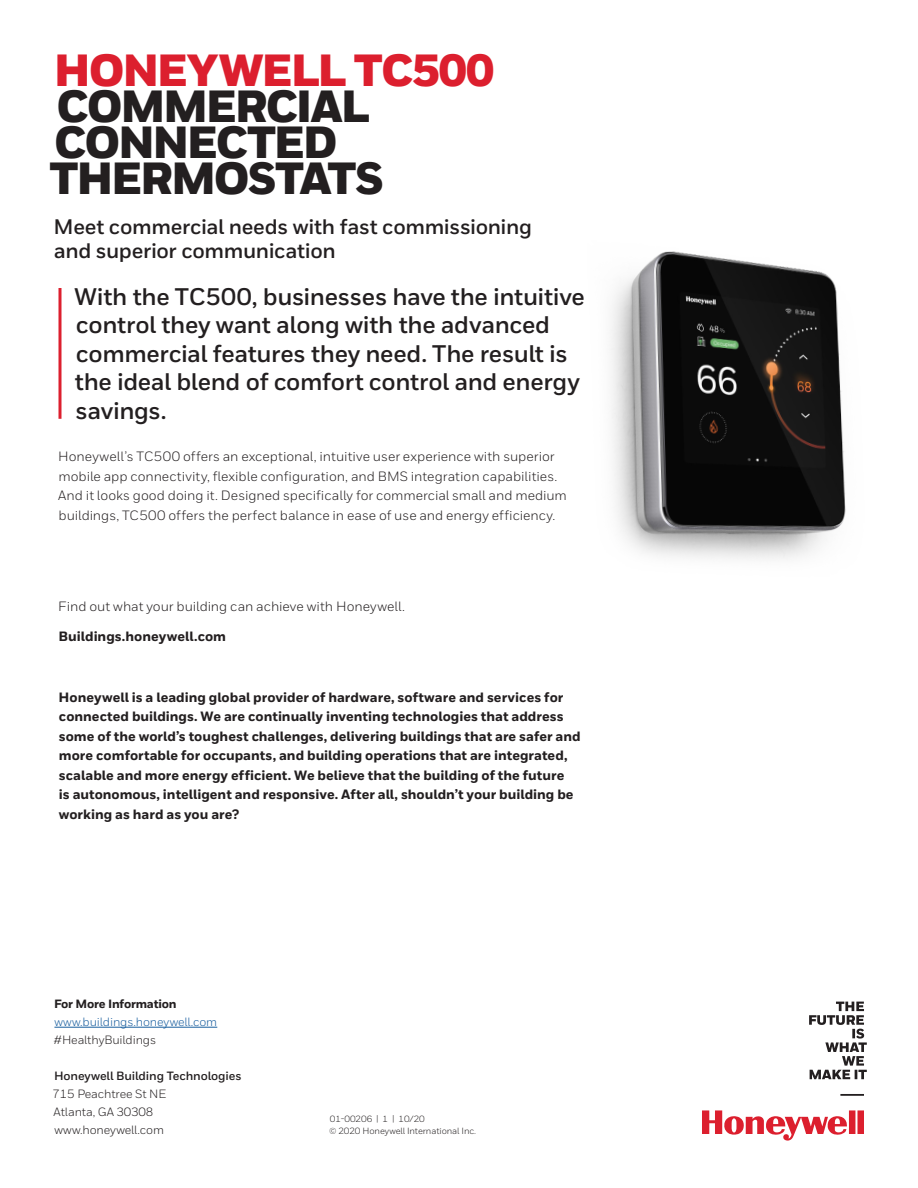
<style>
.page{position:relative;width:918px;height:1188px;background:#fff}
.page>*{position:absolute;margin:0;border:0;box-sizing:border-box;transform-origin:0 0}
.Section_Title__30_24{font:900 45px/36px "Honeywell Sans";letter-spacing:-.045em;color:#231f20}
.Intro_Body{font:700 24px/28.5px "Honeywell Sans";letter-spacing:-.015em;color:#231f20}
.Subtitle{font:700 21px/24px "Honeywell Sans";letter-spacing:-.015em;color:#231f20}
.Body__9_13_pt{font:800 13.5px/19.5px "Honeywell Sans";color:#231f20}
.Body__9_13_pt-2{font:13.5px/19.5px "Honeywell Sans";color:#231f20}
.Cover__Address_Block{font:700 12px/18px "Honeywell Sans";letter-spacing:-.01em;color:#231f20}
.Cover__Address_Block-2{font:12px/18px "Honeywell Sans";letter-spacing:-.01em;color:#175d9e}
.Cover__Address_Block-3{font:12px/18px "Honeywell Sans";letter-spacing:-.01em;color:#231f20}
._23_Back__Address_Bl{font:800 12px "Honeywell Sans";letter-spacing:-.02em;color:#231f20}
.Cover__Copyright{font:9px "Honeywell Sans";letter-spacing:-.01em;color:#231f20}
.s1{color:#dc1f2e}
.s2{color:#231f20}
.s3{font-weight:400}
</style>
<div class="page">
<hr style="left:54px;top:1027px;width:163px;height:1px;background:#175d9e">
<svg style="left:809px;top:1002px;width:58px;height:94px"></svg>
<svg style="left:702px;top:1110px;width:162px;height:31px"></svg>
<svg style="left:58px;top:288px;width:4px;height:131px"></svg>
<img style="left:610px;top:251px;width:236px;height:308px">
<p class="Section_Title__30_24" style="left:50px;top:54px;width:446px"><span class="s1">HONEYWELL TC500<br></span>COMMERCIAL<br>CONNECTED<br>THERMOSTATS</p>
<p class="Subtitle" style="left:54px;top:215px;width:480px">Meet commercial needs with fast commissioning and superior communication</p>
<p class="Intro_Body" style="left:74px;top:283px;width:512px">With the TC500, businesses have the intuitive control they want along with the advanced commercial features they need. The result is the ideal blend of comfort control and energy savings.</p>
<p class="Body__9_13_pt-2" style="left:58px;top:447px;width:510px">Honeywell’s TC500 offers an exceptional, intuitive user experience with superior mobile app connectivity, flexible configuration, and BMS integration capabilities.<br>And it looks good doing it. Designed specifically for commercial small and medium buildings, TC500 offers the perfect balance in ease of use and energy efficiency.</p>
<p class="Body__9_13_pt-2" style="left:58px;top:596px;width:348px">Find out what your building can achieve with Honeywell.</p>
<p class="Body__9_13_pt" style="left:59px;top:627px;width:169px">Buildings.honeywell.com</p>
<p class="Body__9_13_pt" style="left:59px;top:688px;width:524px">Honeywell is a leading global provider of hardware, software and services for connected buildings. We are continually inventing technologies that address some of the world’s toughest challenges, delivering buildings that are safer and more comfortable for occupants, and building operations that are integrated, scalable and more energy efficient. We believe that the building of the future<br>is autonomous, intelligent and responsive. After all, shouldn’t your building be working as hard as you are?</p>
<p class="_23_Back__Address_Bl" style="left:54px;top:996px;width:124px">For More Information</p>
<p class="Cover__Address_Block-2" style="left:54px;top:1013px;width:165px">www.buildings.honeywell.com <span class="s2">#HealthyBuildings</span></p>
<p class="Cover__Address_Block" style="left:53px;top:1067px;width:190px">Honeywell Building Technologies<br><span class="s3">715 Peachtree St NE</span></p>
<p class="Cover__Address_Block-3" style="left:54px;top:1103px;width:112px">Atlanta, GA 30308 www.honeywell.com</p>
<p class="Cover__Copyright" style="left:330px;top:1114px;width:97px">01-00206 | 1 | 10/20</p>
<p class="Cover__Copyright" style="left:329px;top:1126px;width:149px">© 2020 Honeywell International Inc.</p>
</div>
